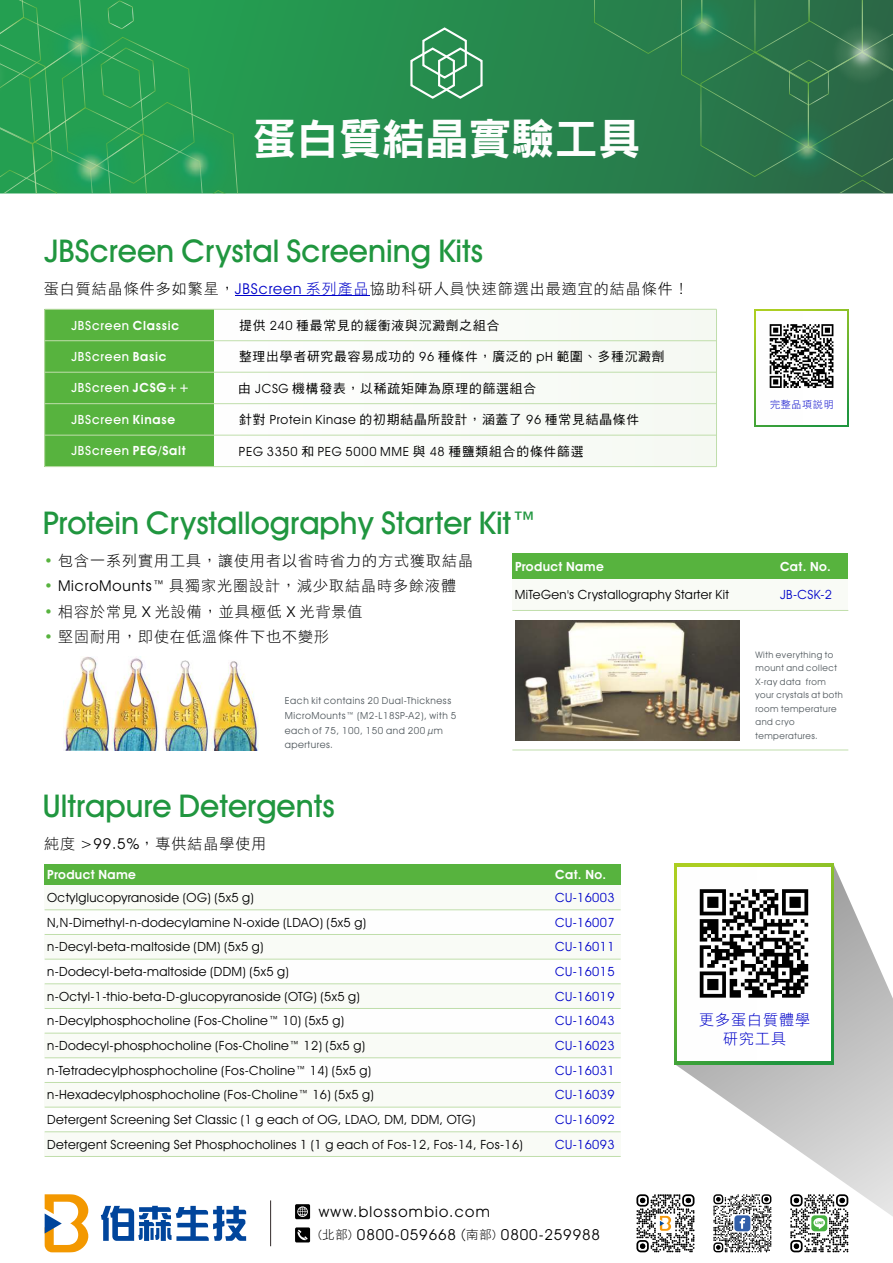
<style>
.page{position:relative;width:893px;height:1263px;background:#fff}
.page>*{position:absolute;margin:0;border:0;box-sizing:border-box;transform-origin:0 0}
.t1{font:43.2px "DF Hei Std W9";color:#fefefe}
.t2{font:500 31.5px "Avant Garde IT Cby BT";color:#20963f}
.t3{font:15.15px "Avant Garde IT Cby BT";letter-spacing:.055em;color:#000}
.t4{font:15.15px "Avant Garde IT Cby BT";letter-spacing:.085em;color:#000}
.t5{font:15px "DF Hei Std W3";letter-spacing:.065em;color:#000}
.t6{font:15px/19.5px "DF Hei Std W3";letter-spacing:.065em;color:#0003c9;text-align:center}
.t7{font:12.75px/24.6px "Avant Garde IT Cby BT";letter-spacing:.03em;color:#000}
.t8{font:12.75px "DF Hei Std W5";letter-spacing:.065em;color:#000}
.t9{font:12.75px/24.6px "Avant Garde IT Cby BT";letter-spacing:.03em;color:#0003c9;text-align:justify}
.t10{font:500 12.75px "Avant Garde IT Cby BT";letter-spacing:.055em;color:#fefefe}
.t11{font:600 12.75px "Avant Garde IT Cby BT";letter-spacing:.03em;color:#fefefe}
.t12{font:12.75px "Avant Garde IT Cby BT";letter-spacing:.055em;color:#000}
.t13{font:10.05px "DF Hei Std W3";letter-spacing:.065em;color:#0003c9}
.t14{font:9.75px/14.7px "Avant Garde IT Cby BT";letter-spacing:.055em;color:#50585d}
.t15{font:9px/13.5px "Avant Garde IT Cby BT";letter-spacing:.055em;color:#50585d}
.s1{font-family:"Avant Garde IT Cby BT";color:#0003c9}
.s2{color:#0003c9}
.s3{font-weight:600}
.s4{font-family:"Avant Garde IT Cby BT"}
.s5{font-family:"DF Hei Std W5"}
.s6{font-family:"Avant Garde IT Cby BT";color:#57b33e}
.s7{font-family:"DF Hei Std W3";font-size:12.3px}
.s8{font-family:"DF Hei Std W3"}
</style>
<div class="page">
<div style="left:365px;top:0;width:229px;height:193px;background:#26884d"></div>
<div style="left:0;top:0;width:365px;height:193px;background:#259750"></div>
<img style="left:12px;top:89px;width:158px;height:104px">
<img style="left:13px;top:0;width:132px;height:112px">
<img style="left:123px;top:90px;width:147px;height:103px">
<img style="left:0;top:8px;width:43px;height:135px">
<svg style="left:594px;top:0;width:299px;height:193px;background:#29794b"></svg>
<img style="left:759px;top:0;width:47px;height:14px">
<img style="left:648px;top:0;width:111px;height:81px">
<img style="left:750px;top:92px;width:112px;height:101px">
<img style="left:806px;top:0;width:87px;height:110px">
<img style="left:859px;top:154px;width:34px;height:39px">
<svg style="left:409px;top:26px;width:75px;height:74px;background:#499e6a"></svg>
<svg style="left:636px;top:1194px;width:38px;height:58px"></svg>
<svg style="left:45px;top:1194px;width:43px;height:58px"></svg>
<svg style="left:101px;top:1206px;width:145px;height:35px"></svg>
<div style="left:295px;top:1227px;width:15px;height:15px;background:#000;border-radius:2px"></div>
<svg style="left:297px;top:1230px;width:11px;height:11px"></svg>
<div style="left:295px;top:1204px;width:15px;height:15px;background:#000;border-radius:2px"></div>
<svg style="left:297px;top:1206px;width:11px;height:11px"></svg>
<hr style="left:270px;top:1200px;width:1px;height:46px;background:#332c2b">
<hr style="left:235px;top:295px;width:71px;height:1px;background:#0003c9">
<hr style="left:306px;top:295px;width:64px;height:1px;background:#0003c9">
<div style="left:45px;top:309px;width:170px;height:32px;background:#57b33e"></div>
<div style="left:45px;top:341px;width:170px;height:31px;background:#57b33e"></div>
<div style="left:45px;top:372px;width:170px;height:32px;background:#57b33e"></div>
<div style="left:45px;top:404px;width:170px;height:31px;background:#57b33e"></div>
<div style="left:45px;top:435px;width:170px;height:32px;background:#57b33e"></div>
<div style="left:215px;top:309px;width:501px;height:32px;background:#fafbf8"></div>
<div style="left:215px;top:341px;width:501px;height:31px;background:#fafbf8"></div>
<div style="left:215px;top:372px;width:501px;height:32px;background:#fafbf8"></div>
<div style="left:215px;top:404px;width:501px;height:31px;background:#fafbf8"></div>
<div style="left:215px;top:435px;width:501px;height:32px;background:#fafbf8"></div>
<hr style="left:45px;top:466px;width:671px;height:1px;background:#c0deab">
<hr style="left:45px;top:435px;width:671px;height:1px;background:#c0deab">
<hr style="left:45px;top:403px;width:671px;height:1px;background:#c0deab">
<hr style="left:45px;top:372px;width:671px;height:1px;background:#c0deab">
<hr style="left:45px;top:340px;width:671px;height:1px;background:#c0deab">
<hr style="left:45px;top:309px;width:671px;height:1px;background:#c0deab">
<hr style="left:716px;top:309px;width:1px;height:158px;background:#c0deab">
<hr style="left:44px;top:309px;width:1px;height:158px;background:#c0deab">
<div style="left:755px;top:309px;width:93px;height:118px;background:linear-gradient(to right,#3fa239,#189341)"></div>
<div style="left:757px;top:311px;width:89px;height:114px;background:#fefefe"></div>
<svg style="left:770px;top:324px;width:63px;height:64px"></svg>
<div style="left:512px;top:553px;width:336px;height:26px;background:#57b33e"></div>
<div style="left:512px;top:579px;width:336px;height:31px;background:#f9fbf6"></div>
<hr style="left:512px;top:750px;width:336px;height:1px;background:#c0deab">
<img style="left:516px;top:620px;width:224px;height:120px">
<img style="left:63px;top:657px;width:195px;height:93px">
<hr style="left:512px;top:610px;width:336px;height:1px;background:#c0deab">
<div style="left:45px;top:864px;width:576px;height:21px;background:#57b33e"></div>
<div style="left:45px;top:885px;width:576px;height:25px;background:#f9fbf6"></div>
<div style="left:45px;top:934px;width:576px;height:25px;background:#f9fbf6"></div>
<div style="left:45px;top:984px;width:576px;height:24px;background:#f9fbf6"></div>
<div style="left:45px;top:1033px;width:576px;height:25px;background:#f9fbf6"></div>
<div style="left:45px;top:1082px;width:576px;height:25px;background:#f9fbf6"></div>
<div style="left:45px;top:1132px;width:576px;height:24px;background:#f9fbf6"></div>
<hr style="left:45px;top:909px;width:576px;height:1px;background:#c0deab">
<hr style="left:45px;top:934px;width:576px;height:1px;background:#c0deab">
<hr style="left:45px;top:959px;width:576px;height:1px;background:#c0deab">
<hr style="left:45px;top:983px;width:576px;height:1px;background:#c0deab">
<hr style="left:45px;top:1008px;width:576px;height:1px;background:#c0deab">
<hr style="left:45px;top:1033px;width:576px;height:1px;background:#c0deab">
<hr style="left:45px;top:1057px;width:576px;height:1px;background:#c0deab">
<hr style="left:45px;top:1082px;width:576px;height:1px;background:#c0deab">
<hr style="left:45px;top:1107px;width:576px;height:1px;background:#c0deab">
<hr style="left:45px;top:1131px;width:576px;height:1px;background:#c0deab">
<hr style="left:45px;top:1156px;width:576px;height:1px;background:#c0deab">
<svg style="left:674px;top:864px;width:219px;height:389px"></svg>
<svg style="left:674px;top:864px;width:159px;height:200px"></svg>
<div style="left:678px;top:867px;width:152px;height:193px;background:#fefefe"></div>
<svg style="left:700px;top:889px;width:108px;height:109px"></svg>
<h1 class="t1" style="left:253px;top:116px;width:390px">蛋白質結晶實驗工具</h1>
<h2 class="t2" style="left:45px;top:238px;width:440px">JBScreen Crystal Screening Kits</h2>
<p class="t5" style="left:44px;top:281px;width:646px">蛋白質結晶條件多如繁星，<span class="s1">JBScreen</span> <span class="s2">系列產品</span>協助科研人員快速篩選出最適宜的結晶條件！</p>
<p class="t10" style="left:72px;top:320px;width:109px">JBScreen <span class="s3">Classic</span></p>
<p class="t10" style="left:72px;top:351px;width:96px">JBScreen <span class="s3">Basic</span></p>
<p class="t10" style="left:72px;top:383px;width:119px">JBScreen <span class="s3">JCSG++</span></p>
<p class="t10" style="left:72px;top:414px;width:105px">JBScreen <span class="s3">Kinase</span></p>
<p class="t10" style="left:72px;top:446px;width:116px">JBScreen <span class="s3">PEG/Salt</span></p>
<p class="t8" style="left:239px;top:319px;width:262px">提供 <span class="s4">240</span> 種最常見的緩衝液與沉澱劑之組合</p>
<p class="t8" style="left:239px;top:350px;width:427px">整理出學者研究最容易成功的 <span class="s4">96</span> 種條件，廣泛的 <span class="s4">pH</span> 範圍、多種沉澱劑</p>
<p class="t8" style="left:238px;top:382px;width:299px">由 <span class="s4">JCSG</span> 機構發表，以稀疏矩陣為原理的篩選組合</p>
<p class="t8" style="left:239px;top:413px;width:402px">針對 <span class="s4">Protein Kinase</span> 的初期結晶所設計，涵蓋了 <span class="s4">96</span> 種常見結晶條件</p>
<p class="t12" style="left:239px;top:446px;width:346px">PEG 3350 <span class="s5">和</span> PEG 5000 MME <span class="s5">與</span> 48 <span class="s5">種鹽類組合的條件篩選</span></p>
<h2 class="t2" style="left:43px;top:510px;width:496px">Protein Crystallography Starter Kit™</h2>
<p class="t5" style="left:44px;top:553px;width:430px"><span class="s6">•</span> 包含一系列實用工具，讓使用者以省時省力的方式獲取結晶</p>
<p class="t5" style="left:44px;top:579px;width:414px"><span class="s6">•</span> <span class="s4">MicroMounts™</span> 具獨家光圈設計，減少取結晶時多餘液體</p>
<p class="t5" style="left:44px;top:604px;width:320px"><span class="s6">•</span> 相容於常見 <span class="s4">X</span> 光設備，並具極低 <span class="s4">X</span> 光背景值</p>
<p class="t5" style="left:44px;top:630px;width:286px"><span class="s6">•</span> 堅固耐用，即使在低溫條件下也不變形</p>
<p class="t11" style="left:515px;top:561px;width:90px">Product Name</p>
<p class="t7" style="left:515px;top:584px;width:216px">MiTeGen's Crystallography Starter Kit</p>
<p class="t14" style="left:285px;top:694px;width:173px">Each kit contains 20 Dual-Thickness<br>MicroMounts™ (M2-L18SP-A2), with 5 each of 75, 100, 150 and 200 µm apertures.</p>
<h2 class="t2" style="left:43px;top:793px;width:293px">Ultrapure Detergents</h2>
<p class="t5" style="left:44px;top:836px;width:224px">純度 <span class="s4">&gt;99.5%</span>，專供結晶學使用</p>
<p class="t13" style="left:770px;top:399px;width:65px">完整品項說明</p>
<p class="t11" style="left:780px;top:561px;width:52px">Cat. No.</p>
<p class="t9" style="left:780px;top:584px;width:53px">JB-CSK-2</p>
<p class="t15" style="left:755px;top:648px;width:89px">With everything to mount and collect<br>X-ray data from your crystals at both room temperature and cryo temperatures.</p>
<p class="t11" style="left:47px;top:869px;width:90px">Product Name</p>
<p class="t11" style="left:555px;top:869px;width:52px">Cat. No.</p>
<p class="t9" style="left:555px;top:886px;width:61px">CU-16003<br>CU-16007<br>CU-16011<br>CU-16015<br>CU-16019<br>CU-16043<br>CU-16023<br>CU-16031<br>CU-16039<br>CU-16092<br>CU-16093</p>
<p class="t7" style="left:47px;top:886px;width:477px">Octylglucopyranoside (OG) (5x5 g)<br>N,N-Dimethyl-n-dodecylamine N-oxide (LDAO) (5x5 g)<br>n-Decyl-beta-maltoside (DM) (5x5 g)<br>n-Dodecyl-beta-maltoside (DDM) (5x5 g) n-Octyl-1-thio-beta-D-glucopyranoside (OTG) (5x5 g)<br>n-Decylphosphocholine (Fos-Choline™ 10) (5x5 g)<br>n-Dodecyl-phosphocholine (Fos-Choline™ 12) (5x5 g) n-Tetradecylphosphocholine (Fos-Choline™ 14) (5x5 g) n-Hexadecylphosphocholine (Fos-Choline™ 16) (5x5 g)<br>Detergent Screening Set Classic (1 g each of OG, LDAO, DM, DDM, OTG)<br>Detergent Screening Set Phosphocholines 1 (1 g each of Fos-12, Fos-14, Fos-16)</p>
<p class="t4" style="left:319px;top:1205px;width:173px">www.blossombio.com</p>
<p class="t3" style="left:318px;top:1229px;width:284px"><span class="s7">(北部)</span> 0800-059668 <span class="s8">(</span><span class="s7">南部)</span> 0800-259988</p>
<p class="t6" style="left:699px;top:1009px;width:112px">更多蛋白質體學研究工具</p>
</div>
